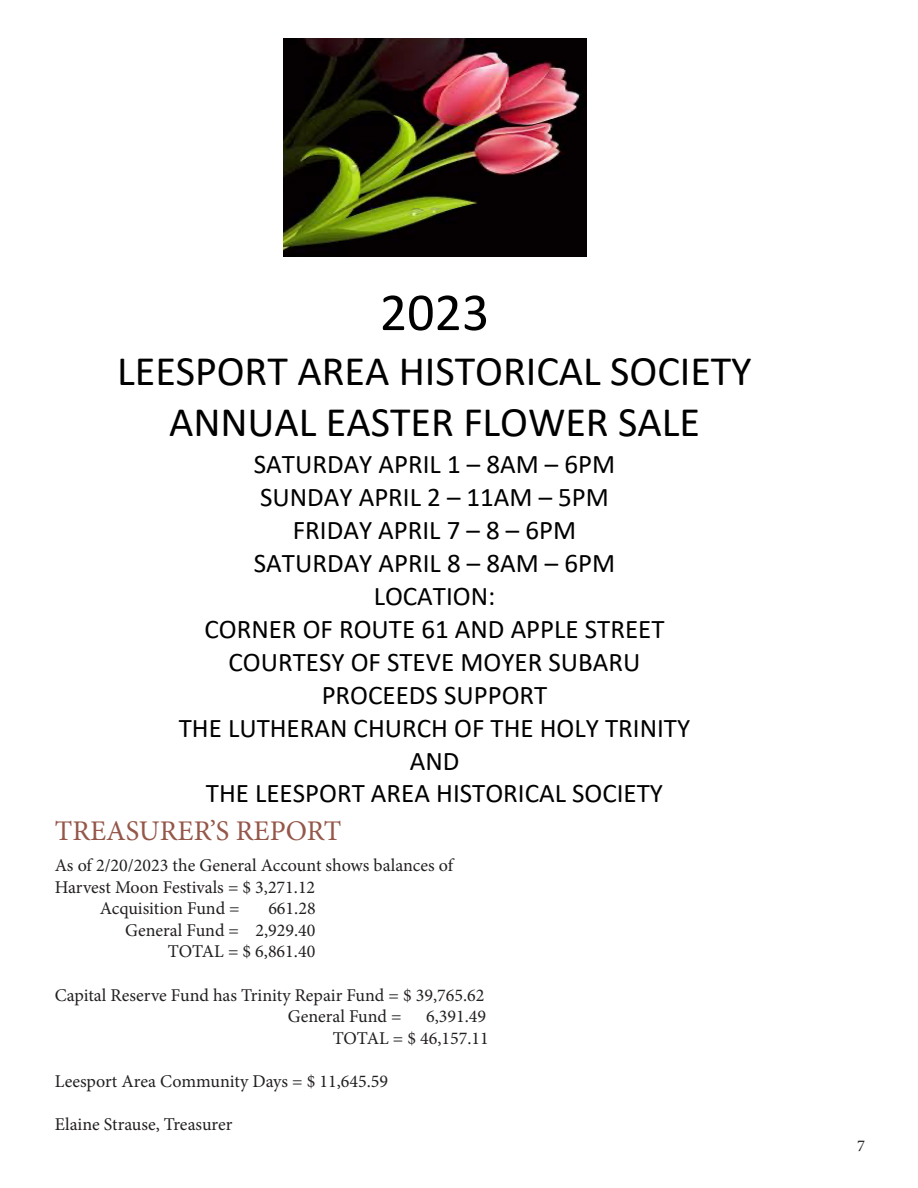
<style>
.page{position:relative;width:918px;height:1188px;background:#fff}
.page>*{position:absolute;margin:0;border:0;box-sizing:border-box;transform-origin:0 0}
.t1{font:54px "Calibri";color:#000}
.t2{font:42.15px/51.2px "Calibri";color:#000;text-align:center}
.t3{font:28.5px "Minion Pro";color:#945749}
.t4{font:27px/33px "Calibri";color:#000;text-align:center}
.t5{font:18px "Minion Pro";color:#231f20}
.t6{font:16.5px "Minion Pro";color:#231f20}
</style>
<div class="page">
<img style="left:283px;top:39px;width:304px;height:217px">
<p class="t1" style="left:380px;top:275px;width:111px">2023</p>
<p class="t2" style="left:117px;top:344px;width:636px">LEESPORT AREA HISTORICAL SOCIETY<br>ANNUAL EASTER FLOWER SALE</p>
<p class="t4" style="left:179px;top:447px;width:513px">SATURDAY APRIL 1 – 8AM – 6PM<br>SUNDAY APRIL 2 – 11AM – 5PM<br>FRIDAY APRIL 7 – 8 – 6PM<br>SATURDAY APRIL 8 – 8AM – 6PM<br>LOCATION:<br>CORNER OF ROUTE 61 AND APPLE STREET<br>COURTESY OF STEVE MOYER SUBARU<br>PROCEEDS SUPPORT<br>THE LUTHERAN CHURCH OF THE HOLY TRINITY<br>AND<br>THE LEESPORT AREA HISTORICAL SOCIETY</p>
<p class="t3" style="left:55px;top:812px;width:288px">TREASURER’S REPORT</p>
<p class="t5" style="left:55px;top:853px;width:400px">As of 2/20/2023 the General Account shows balances of</p>
<p class="t5" style="left:55px;top:875px;width:262px">Harvest Moon Festivals = $ 3,271.12</p>
<p class="t5" style="left:100px;top:896px;width:141px">Acquisition Fund =</p>
<p class="t5" style="left:268px;top:896px;width:49px">661.28</p>
<p class="t5" style="left:125px;top:918px;width:192px">General Fund = 2,929.40</p>
<p class="t5" style="left:168px;top:940px;width:149px">TOTAL = $ 6,861.40</p>
<p class="t5" style="left:55px;top:983px;width:431px">Capital Reserve Fund has Trinity Repair Fund = $ 39,765.62</p>
<p class="t5" style="left:288px;top:1004px;width:115px">General Fund =</p>
<p class="t5" style="left:426px;top:1004px;width:62px">6,391.49</p>
<p class="t5" style="left:333px;top:1026px;width:158px">TOTAL = $ 46,157.11</p>
<p class="t5" style="left:55px;top:1069px;width:335px">Leesport Area Community Days = $ 11,645.59</p>
<p class="t5" style="left:55px;top:1112px;width:179px">Elaine Strause, Treasurer</p>
<p class="t6" style="left:857px;top:1135px;width:9px">7</p>
</div>
